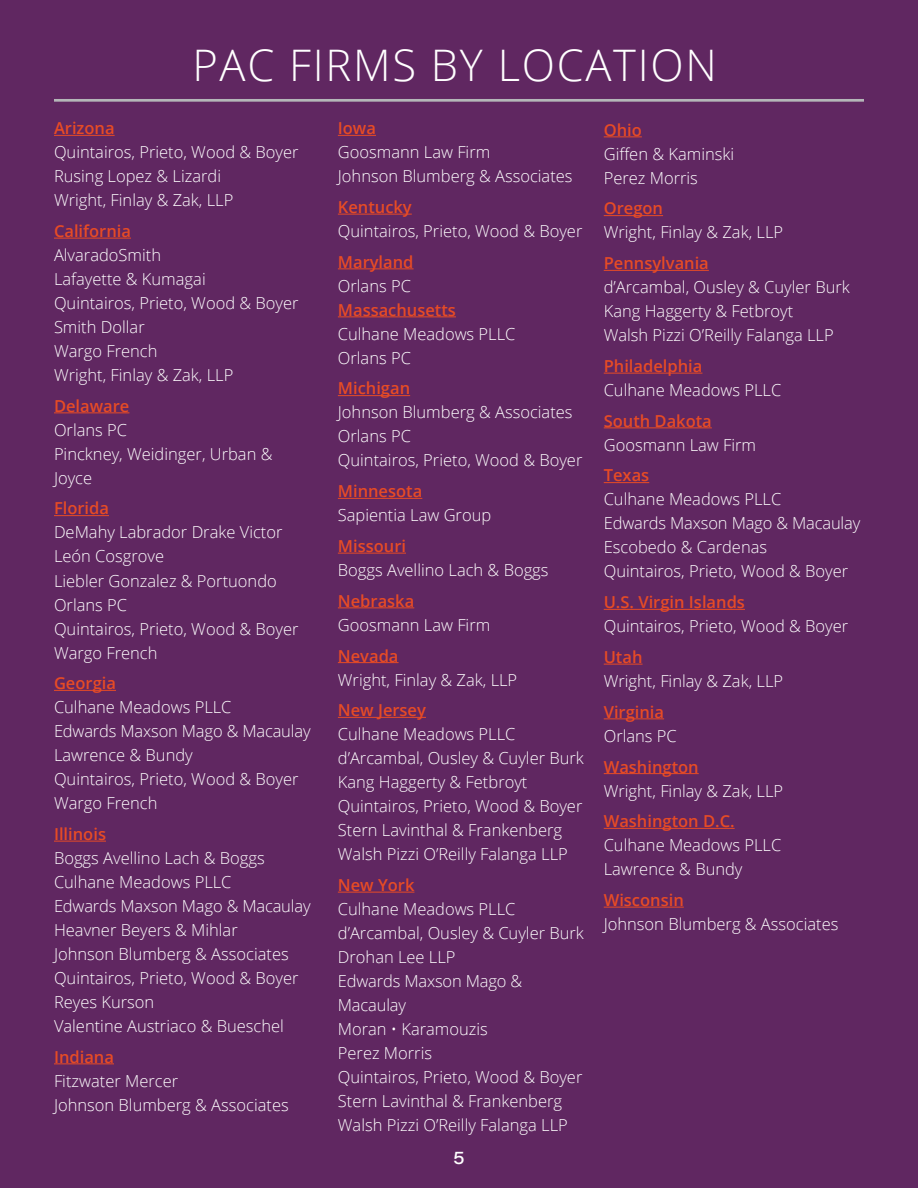
<style>
.page{position:relative;width:918px;height:1188px;background:#602761}
.page>*{position:absolute;margin:0;border:0;box-sizing:border-box;transform-origin:0 0}
.t1{font:300 43.5px "Open Sans";letter-spacing:.04em;color:#fff}
.t2{font:500 18px "Acumin Pro Wide";color:#fff}
.t3{font:300 16.5px/24px "Open Sans";color:#fff}
.t4{font:600 16.5px "Open Sans";color:#e74b25}
</style>
<div class="page">
<hr style="left:54px;top:135px;width:61px;height:1px;background:#e74b25">
<hr style="left:54px;top:238px;width:77px;height:1px;background:#e74b25">
<hr style="left:54px;top:412px;width:75px;height:1px;background:#e74b25">
<hr style="left:54px;top:515px;width:55px;height:1px;background:#e74b25">
<hr style="left:54px;top:690px;width:62px;height:1px;background:#e74b25">
<hr style="left:54px;top:841px;width:52px;height:1px;background:#e74b25">
<hr style="left:54px;top:1063px;width:60px;height:1px;background:#e74b25">
<hr style="left:338px;top:135px;width:38px;height:1px;background:#e74b25">
<hr style="left:338px;top:214px;width:74px;height:1px;background:#e74b25">
<hr style="left:338px;top:268px;width:76px;height:1px;background:#e74b25">
<hr style="left:338px;top:316px;width:118px;height:1px;background:#e74b25">
<hr style="left:338px;top:395px;width:72px;height:1px;background:#e74b25">
<hr style="left:338px;top:498px;width:84px;height:1px;background:#e74b25">
<hr style="left:338px;top:553px;width:68px;height:1px;background:#e74b25">
<hr style="left:338px;top:607px;width:76px;height:1px;background:#e74b25">
<hr style="left:338px;top:662px;width:61px;height:1px;background:#e74b25">
<hr style="left:338px;top:717px;width:88px;height:1px;background:#e74b25">
<hr style="left:338px;top:892px;width:76px;height:1px;background:#e74b25">
<hr style="left:604px;top:136px;width:38px;height:1px;background:#e74b25">
<hr style="left:604px;top:215px;width:59px;height:1px;background:#e74b25">
<hr style="left:604px;top:270px;width:105px;height:1px;background:#e74b25">
<hr style="left:604px;top:373px;width:98px;height:1px;background:#e74b25">
<hr style="left:604px;top:427px;width:108px;height:1px;background:#e74b25">
<hr style="left:604px;top:482px;width:45px;height:1px;background:#e74b25">
<hr style="left:604px;top:609px;width:141px;height:1px;background:#e74b25">
<hr style="left:604px;top:664px;width:39px;height:1px;background:#e74b25">
<hr style="left:604px;top:718px;width:60px;height:1px;background:#e74b25">
<hr style="left:604px;top:773px;width:95px;height:1px;background:#e74b25">
<hr style="left:604px;top:828px;width:131px;height:1px;background:#e74b25">
<hr style="left:604px;top:907px;width:80px;height:1px;background:#e74b25">
<hr style="left:54px;top:99px;width:810px;height:3px;background:#b4b6b8">
<h1 class="t1" style="left:192px;top:35px;width:526px">PAC FIRMS BY LOCATION</h1>
<p class="t4" style="left:54px;top:117px;width:62px">Arizona</p>
<p class="t3" style="left:54px;top:140px;width:246px">Quintairos, Prieto, Wood &amp; Boyer<br>Rusing Lopez &amp; Lizardi<br>Wright, Finlay &amp; Zak, LLP</p>
<p class="t4" style="left:54px;top:220px;width:79px">California</p>
<p class="t3" style="left:54px;top:242px;width:246px">AlvaradoSmith<br>Lafayette &amp; Kumagai<br>Quintairos, Prieto, Wood &amp; Boyer<br>Smith Dollar<br>Wargo French<br>Wright, Finlay &amp; Zak, LLP</p>
<p class="t4" style="left:54px;top:394px;width:77px">Delaware</p>
<p class="t3" style="left:54px;top:417px;width:220px">Orlans PC<br>Pinckney, Weidinger, Urban &amp;<br>Joyce</p>
<p class="t4" style="left:54px;top:497px;width:57px">Florida</p>
<p class="t3" style="left:54px;top:520px;width:246px">DeMahy Labrador Drake Victor<br>León Cosgrove<br>Liebler Gonzalez &amp; Portuondo<br>Orlans PC<br>Quintairos, Prieto, Wood &amp; Boyer<br>Wargo French</p>
<p class="t4" style="left:54px;top:672px;width:64px">Georgia</p>
<p class="t3" style="left:54px;top:695px;width:258px">Culhane Meadows PLLC<br>Edwards Maxson Mago &amp; Macaulay<br>Lawrence &amp; Bundy<br>Quintairos, Prieto, Wood &amp; Boyer<br>Wargo French</p>
<p class="t4" style="left:54px;top:823px;width:54px">Illinois</p>
<p class="t3" style="left:54px;top:846px;width:258px">Boggs Avellino Lach &amp; Boggs<br>Culhane Meadows PLLC<br>Edwards Maxson Mago &amp; Macaulay<br>Heavner Beyers &amp; Mihlar<br>Johnson Blumberg &amp; Associates<br>Quintairos, Prieto, Wood &amp; Boyer<br>Reyes Kurson<br>Valentine Austriaco &amp; Bueschel</p>
<p class="t4" style="left:54px;top:1046px;width:62px">Indiana</p>
<p class="t3" style="left:54px;top:1068px;width:236px">Fitzwater Mercer<br>Johnson Blumberg &amp; Associates</p>
<p class="t4" style="left:338px;top:117px;width:40px">Iowa</p>
<p class="t3" style="left:338px;top:140px;width:236px">Goosmann Law Firm<br>Johnson Blumberg &amp; Associates</p>
<p class="t4" style="left:338px;top:196px;width:75px">Kentucky</p>
<p class="t3" style="left:338px;top:218px;width:246px">Quintairos, Prieto, Wood &amp; Boyer</p>
<p class="t4" style="left:338px;top:250px;width:77px">Maryland</p>
<p class="t3" style="left:338px;top:273px;width:75px">Orlans PC</p>
<p class="t4" style="left:338px;top:298px;width:120px">Massachusetts</p>
<p class="t3" style="left:338px;top:321px;width:179px">Culhane Meadows PLLC<br>Orlans PC</p>
<p class="t4" style="left:338px;top:377px;width:74px">Michigan</p>
<p class="t3" style="left:338px;top:400px;width:246px">Johnson Blumberg &amp; Associates<br>Orlans PC<br>Quintairos, Prieto, Wood &amp; Boyer</p>
<p class="t4" style="left:338px;top:480px;width:86px">Minnesota</p>
<p class="t3" style="left:338px;top:503px;width:155px">Sapientia Law Group</p>
<p class="t4" style="left:338px;top:535px;width:70px">Missouri</p>
<p class="t3" style="left:338px;top:558px;width:212px">Boggs Avellino Lach &amp; Boggs</p>
<p class="t4" style="left:338px;top:589px;width:78px">Nebraska</p>
<p class="t3" style="left:338px;top:612px;width:154px">Goosmann Law Firm</p>
<p class="t4" style="left:338px;top:644px;width:62px">Nevada</p>
<p class="t3" style="left:338px;top:667px;width:181px">Wright, Finlay &amp; Zak, LLP</p>
<p class="t4" style="left:338px;top:699px;width:90px">New Jersey</p>
<p class="t3" style="left:338px;top:722px;width:248px">Culhane Meadows PLLC d’Arcambal, Ousley &amp; Cuyler Burk<br>Kang Haggerty &amp; Fetbroyt<br>Quintairos, Prieto, Wood &amp; Boyer<br>Stern Lavinthal &amp; Frankenberg<br>Walsh Pizzi O’Reilly Falanga LLP</p>
<p class="t4" style="left:338px;top:874px;width:78px">New York</p>
<p class="t3" style="left:338px;top:897px;width:248px">Culhane Meadows PLLC d’Arcambal, Ousley &amp; Cuyler Burk<br>Drohan Lee LLP<br>Edwards Maxson Mago &amp;<br>Macaulay<br>Moran • Karamouzis<br>Perez Morris<br>Quintairos, Prieto, Wood &amp; Boyer<br>Stern Lavinthal &amp; Frankenberg<br>Walsh Pizzi O’Reilly Falanga LLP</p>
<p class="t2" style="left:453px;top:1144px;width:13px">5</p>
<p class="t4" style="left:604px;top:118px;width:40px">Ohio</p>
<p class="t3" style="left:604px;top:141px;width:132px">Giffen &amp; Kaminski<br>Perez Morris</p>
<p class="t4" style="left:604px;top:197px;width:61px">Oregon</p>
<p class="t3" style="left:604px;top:220px;width:181px">Wright, Finlay &amp; Zak, LLP</p>
<p class="t4" style="left:604px;top:252px;width:107px">Pennsylvania</p>
<p class="t3" style="left:604px;top:275px;width:248px">d’Arcambal, Ousley &amp; Cuyler Burk<br>Kang Haggerty &amp; Fetbroyt<br>Walsh Pizzi O’Reilly Falanga LLP</p>
<p class="t4" style="left:604px;top:355px;width:100px">Philadelphia</p>
<p class="t3" style="left:604px;top:378px;width:179px">Culhane Meadows PLLC</p>
<p class="t4" style="left:604px;top:409px;width:110px">South Dakota</p>
<p class="t3" style="left:604px;top:432px;width:154px">Goosmann Law Firm</p>
<p class="t4" style="left:604px;top:464px;width:47px">Texas</p>
<p class="t3" style="left:604px;top:487px;width:258px">Culhane Meadows PLLC<br>Edwards Maxson Mago &amp; Macaulay<br>Escobedo &amp; Cardenas<br>Quintairos, Prieto, Wood &amp; Boyer</p>
<p class="t4" style="left:604px;top:591px;width:143px">U.S. Virgin Islands</p>
<p class="t3" style="left:604px;top:614px;width:246px">Quintairos, Prieto, Wood &amp; Boyer</p>
<p class="t4" style="left:604px;top:646px;width:40px">Utah</p>
<p class="t3" style="left:604px;top:669px;width:181px">Wright, Finlay &amp; Zak, LLP</p>
<p class="t4" style="left:604px;top:700px;width:62px">Virginia</p>
<p class="t3" style="left:604px;top:723px;width:75px">Orlans PC</p>
<p class="t4" style="left:604px;top:755px;width:96px">Washington</p>
<p class="t3" style="left:604px;top:778px;width:181px">Wright, Finlay &amp; Zak, LLP</p>
<p class="t4" style="left:604px;top:810px;width:132px">Washington D.C.</p>
<p class="t3" style="left:604px;top:833px;width:179px">Culhane Meadows PLLC<br>Lawrence &amp; Bundy</p>
<p class="t4" style="left:604px;top:889px;width:82px">Wisconsin</p>
<p class="t3" style="left:604px;top:912px;width:236px">Johnson Blumberg &amp; Associates</p>
</div>
